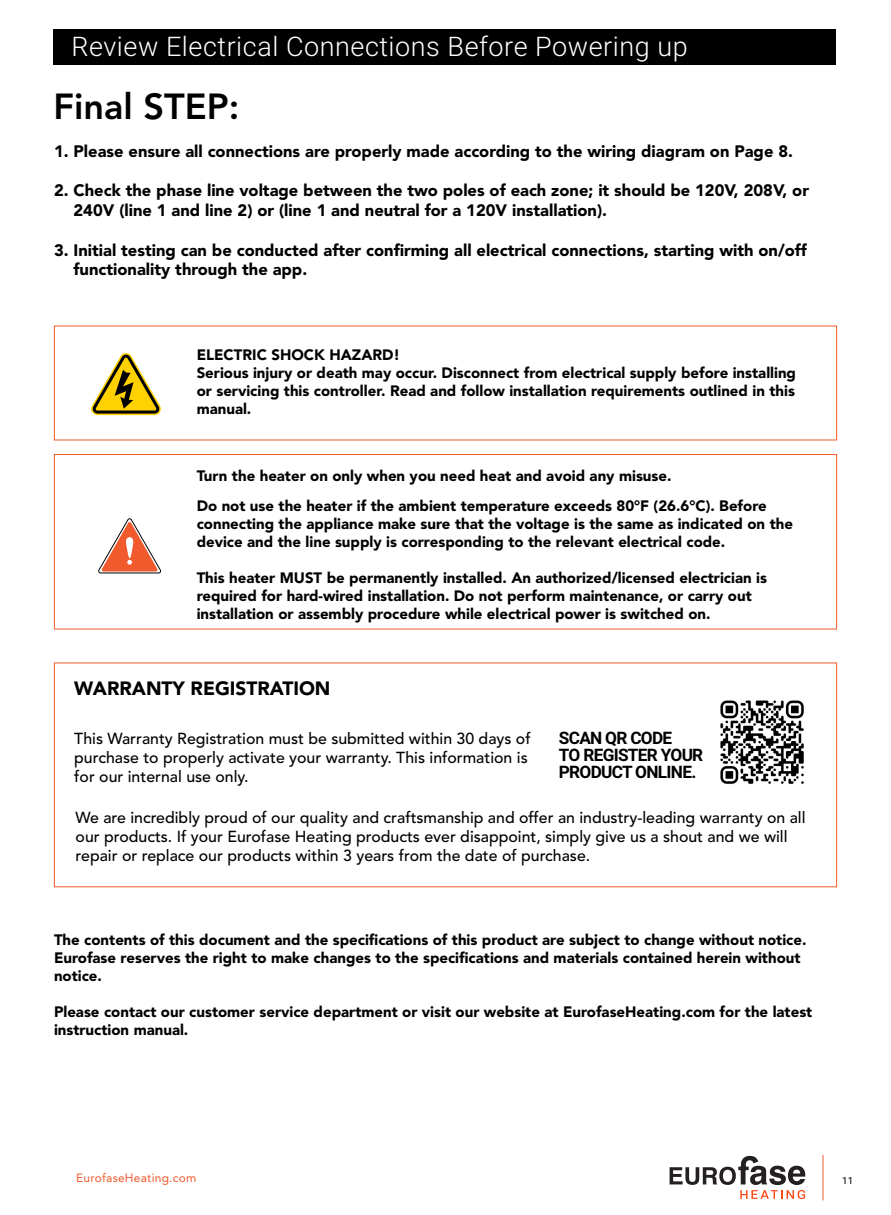
<style>
.page{position:relative;width:891px;height:1215px;background:#fff}
.page>*{position:absolute;margin:0;border:0;box-sizing:border-box;transform-origin:0 0}
.t1{font:800 36px "Avenir LT Std";color:#000}
.t2{font:300 27px "Roboto";letter-spacing:.02em;color:#fff}
.t3{font:900 19.05px "Avenir LT Std";color:#000}
.t4{font:700 17.25px/17.2px "Roboto";letter-spacing:-.04em;color:#000}
.t5{font:900 16.5px/19.8px "Avenir LT Std";color:#000}
.t6{font:500 15.9px/19px "Avenir LT Std";color:#000}
.t7{font:900 15px/18px "Avenir LT Std";color:#000}
.t8{font:12px "Avenir LT Std";letter-spacing:.02em;color:#f15a2c}
.t9{font:9.75px "Roboto";color:#000}
</style>
<div class="page">
<hr style="left:823px;top:1155px;width:1px;height:45px;background:#f1592a">
<svg style="left:670px;top:1156px;width:135px;height:43px"></svg>
<div style="left:53px;top:30px;width:783px;height:35px;background:#000"></div>
<img style="left:720px;top:700px;width:84px;height:84px">
<svg style="left:91px;top:353px;width:70px;height:62px"></svg>
<div style="left:54px;top:454px;width:783px;height:175px;border:1px solid #f15a2c"></div>
<svg style="left:98px;top:518px;width:63px;height:56px"></svg>
<h2 class="t2" style="left:71px;top:27px;width:618px">Review Electrical Connections Before Powering up</h2>
<h1 class="t1" style="left:53px;top:85px;width:188px">Final STEP:</h1>
<p class="t5" style="left:54px;top:141px;width:741px">1. Please ensure all connections are properly made according to the wiring diagram on Page 8.</p>
<p class="t5" style="left:74px;top:181px;width:737px;text-indent:-20px">2. Check the phase line voltage between the two poles of each zone; it should be 120V, 208V, or<br>240V (line 1 and line 2) or (line 1 and neutral for a 120V installation).</p>
<p class="t5" style="left:74px;top:240px;width:735px;text-indent:-20px">3. Initial testing can be conducted after confirming all electrical connections, starting with on/off functionality through the app.</p>
<p class="t7" style="left:197px;top:346px;width:601px">ELECTRIC SHOCK HAZARD!<br>Serious injury or death may occur. Disconnect from electrical supply before installing or servicing this controller. Read and follow installation requirements outlined in this manual.</p>
<p class="t7" style="left:197px;top:461px;width:572px;line-height:30px">Turn the heater on only when you need heat and avoid any misuse.<br>Do not use the heater if the ambient temperature exceeds 80°F (26.6°C). Before</p>
<p class="t7" style="left:197px;top:515px;width:598px">connecting the appliance make sure that the voltage is the same as indicated on the device and the line supply is corresponding to the relevant electrical code.</p>
<p class="t7" style="left:197px;top:569px;width:572px">This heater MUST be permanently installed. An authorized/licensed electrician is required for hard-wired installation. Do not perform maintenance, or carry out installation or assembly procedure while electrical power is switched on.</p>
<p class="t3" style="left:74px;top:677px;width:258px">WARRANTY REGISTRATION</p>
<p class="t6" style="left:74px;top:729px;width:458px">This Warranty Registration must be submitted within 30 days of purchase to properly activate your warranty. This information is for our internal use only.</p>
<p class="t4" style="left:559px;top:728px;width:146px">SCAN QR CODE<br>TO REGISTER YOUR<br>PRODUCT ONLINE.</p>
<p class="t6" style="left:76px;top:808px;width:731px">We are incredibly proud of our quality and craftsmanship and offer an industry-leading warranty on all our products. If your Eurofase Heating products ever disappoint, simply give us a shout and we will repair or replace our products within 3 years from the date of purchase.</p>
<p class="t7" style="left:54px;top:931px;width:754px">The contents of this document and the specifications of this product are subject to change without notice.<br>Eurofase reserves the right to make changes to the specifications and materials contained herein without notice.</p>
<p class="t7" style="left:54px;top:1003px;width:760px">Please contact our customer service department or visit our website at EurofaseHeating.com for the latest instruction manual.</p>
<p class="t8" style="left:76px;top:1171px;width:122px">EurofaseHeating.com</p>
<p class="t9" style="left:842px;top:1174px;width:12px">11</p>
</div>
